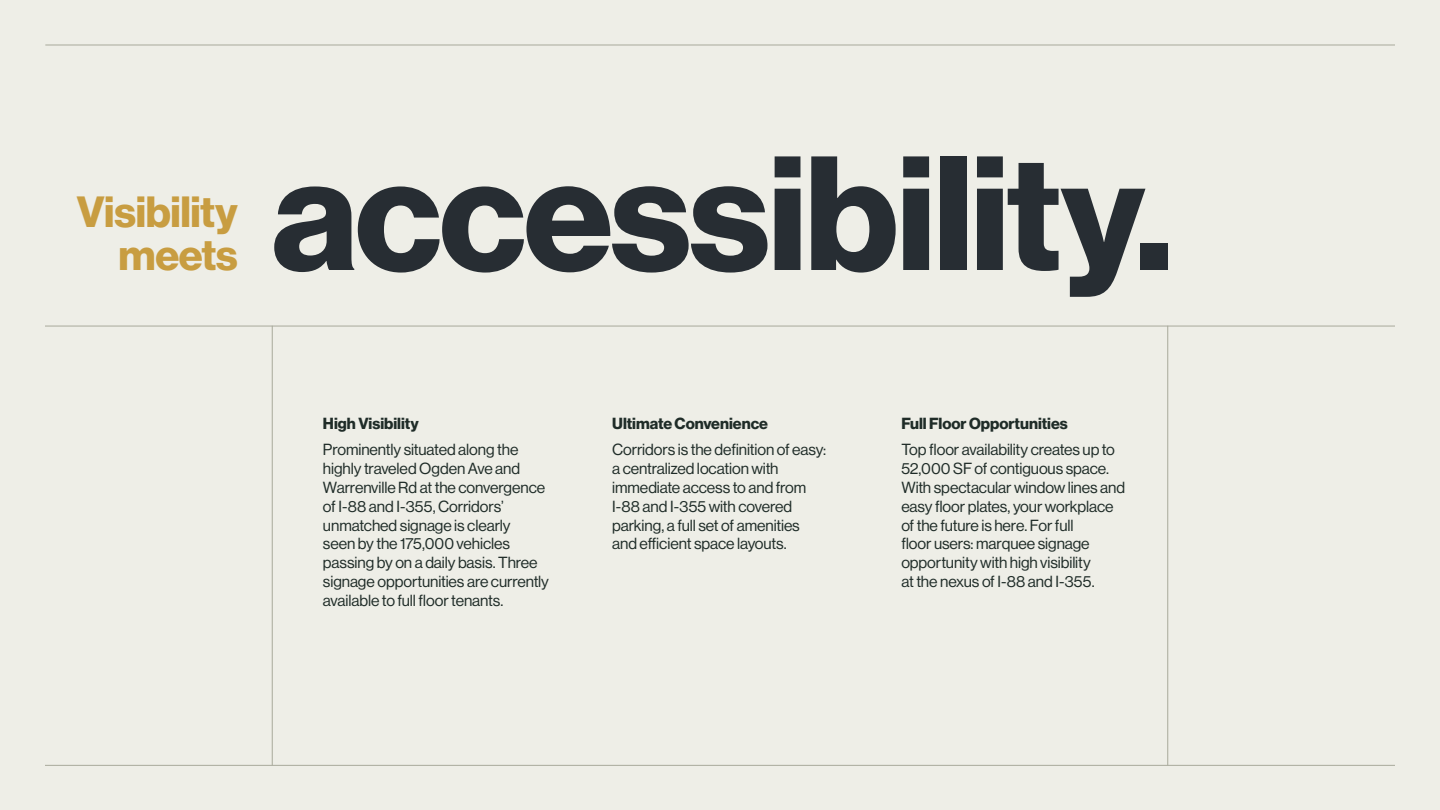
<style>
.page{position:relative;width:1440px;height:810px;background:#eeeee7}
.page>*{position:absolute;margin:0;border:0;box-sizing:border-box;transform-origin:0 0}
.t1{font:158.85px "N Haas Grotesk DS Pro 75 Bd";letter-spacing:-.01em;color:#272d33}
.t2{font:42.75px/42.8px "N Haas Grotesk DS Pro 75 Bd";letter-spacing:-.01em;color:#c89d41;text-align:right}
.t3{font:15.75px/18.9px "N Haas Grotesk DS Pro 55 Rg";letter-spacing:-.005em;color:#1f2c28}
.t4{font:15.75px "N Haas Grotesk DS Pro 75 Bd";color:#1f2c28}
</style>
<div class="page">
<hr style="left:45px;top:326px;width:1350px;height:1px;background:#a8a99b">
<hr style="left:45px;top:765px;width:1350px;height:1px;background:#a8a99b">
<hr style="left:272px;top:326px;width:1px;height:439px;background:#a8a99b">
<hr style="left:1167px;top:326px;width:1px;height:439px;background:#a8a99b">
<hr style="left:45px;top:45px;width:1350px;height:1px;background:#a8a99b">
<h2 class="t2" style="left:77px;top:192px;width:162px">Visibility meets</h2>
<h1 class="t1" style="left:272px;top:121px;width:902px">accessibility.</h1>
<p class="t4" style="left:323px;top:414px;width:97px">High Visibility</p>
<p class="t3" style="left:323px;top:440px;width:227px">Prominently situated along the highly traveled Ogden Ave and<br>Warrenville Rd at the convergence of I-88 and I-355, Corridors’ unmatched signage is clearly<br>seen by the 175,000 vehicles passing by on a daily basis. Three signage opportunities are currently available to full floor tenants.</p>
<p class="t4" style="left:612px;top:414px;width:157px">Ultimate Convenience</p>
<p class="t3" style="left:612px;top:440px;width:216px">Corridors is the definition of easy: a centralized location with immediate access to and from<br>I-88 and I-355 with covered parking, a full set of amenities and efficient space layouts.</p>
<p class="t4" style="left:901px;top:414px;width:168px">Full Floor Opportunities</p>
<p class="t3" style="left:901px;top:440px;width:225px">Top floor availability creates up to<br>52,000 SF of contiguous space.<br>With spectacular window lines and easy floor plates, your workplace of the future is here. For full<br>floor users: marquee signage opportunity with high visibility<br>at the nexus of I-88 and I-355.</p>
</div>
